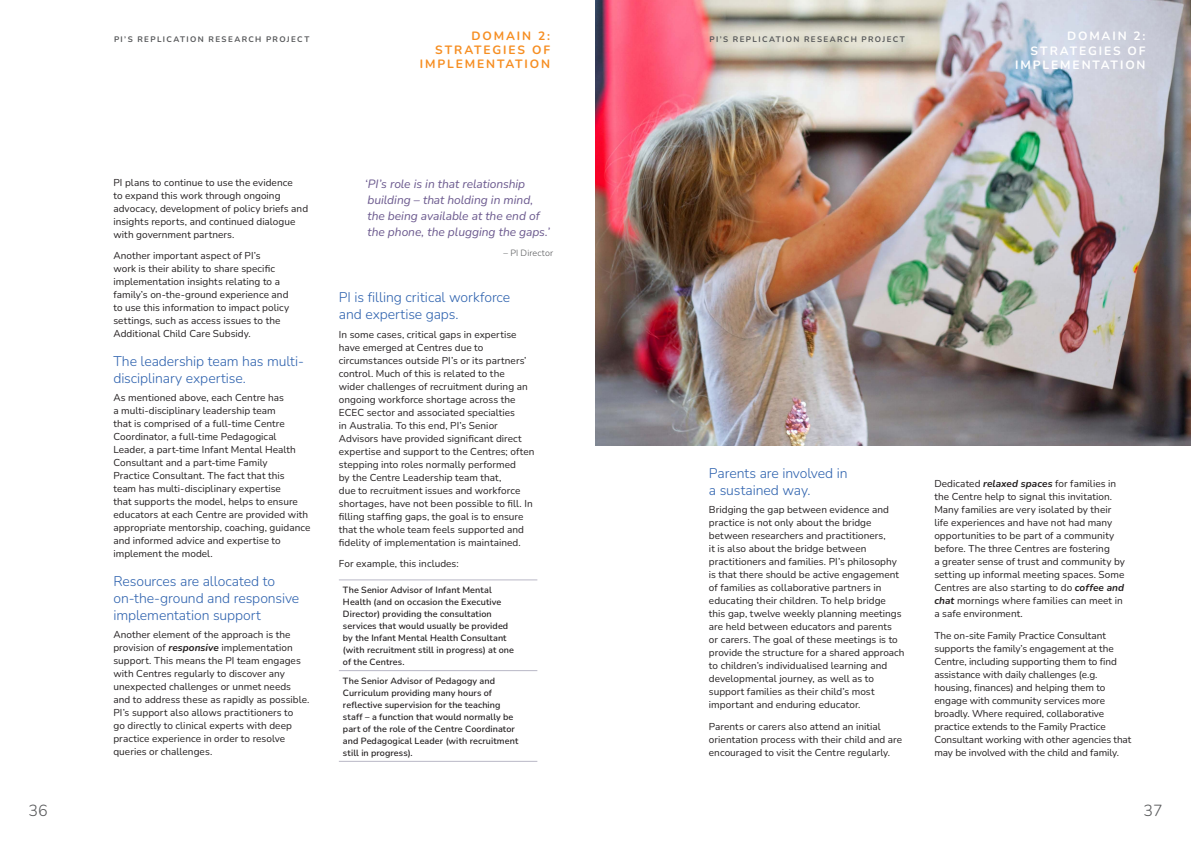
<style>
.page{position:relative;width:1191px;height:842px;background:#fff}
.page>*{position:absolute;margin:0;border:0;box-sizing:border-box;transform-origin:0 0}
.t1{font:300 16px "Nunito";color:#57585a}
.SUBHEADER_D2{font:300 14px/17px "Nunito";letter-spacing:-.005em;color:#2e62ae}
.QUOTE_D1{font:italic 12px/16px "Nunito";letter-spacing:-.005em;color:#6b598e}
.CHAPTER{font:700 12px "Nunito";letter-spacing:.155em;color:#f68e22}
.CHAPTER-2{font:700 12px "Nunito";letter-spacing:.155em;color:#fff}
.COPY{font:10px/13px "Nunito";letter-spacing:.005em;color:#231f20}
.LIST_COPY{font:600 9px/12px "Nunito";letter-spacing:.01em;color:#231f20}
.QUOTE_CAPTION{font:300 9px "Nunito";letter-spacing:.015em;color:#57585a}
.t2{font:700 8px "Nunito";letter-spacing:.175em;color:#57585a}
.s1{font-weight:700;font-style:italic}
</style>
<div class="page">
<img style="left:595px;top:0;width:596px;height:445px">
<hr style="left:339px;top:580px;width:198px;height:1px;background:#b9b8c6">
<hr style="left:339px;top:670px;width:198px;height:1px;background:#b9b8c6">
<hr style="left:339px;top:761px;width:198px;height:1px;background:#b9b8c6">
<p class="CHAPTER" style="left:471px;top:28px;width:80px">DOMAIN 2:</p>
<p class="CHAPTER" style="left:435px;top:42px;width:116px">STRATEGIES OF</p>
<p class="CHAPTER" style="left:420px;top:56px;width:132px">IMPLEMENTATION</p>
<p class="t2" style="left:114px;top:34px;width:197px">PI’S REPLICATION RESEARCH PROJECT</p>
<p class="t2" style="left:709px;top:34px;width:197px">PI’S REPLICATION RESEARCH PROJECT</p>
<p class="CHAPTER-2" style="left:1067px;top:28px;width:80px">DOMAIN 2:</p>
<p class="CHAPTER-2" style="left:1030px;top:42px;width:116px">STRATEGIES OF</p>
<p class="CHAPTER-2" style="left:1015px;top:56px;width:132px">IMPLEMENTATION</p>
<p class="COPY" style="left:113px;top:176px;width:196px">PI plans to continue to use the evidence<br>to expand this work through ongoing advocacy, development of policy briefs and insights reports, and continued dialogue with government partners.</p>
<p class="COPY" style="left:113px;top:249px;width:177px">Another important aspect of PI’s<br>work is their ability to share specific implementation insights relating to a family’s on-the-ground experience and to use this information to impact policy settings, such as access issues to the Additional Child Care Subsidy.</p>
<p class="SUBHEADER_D2" style="left:113px;top:352px;width:192px">The leadership team has multi&shy;disciplinary expertise.</p>
<p class="COPY" style="left:113px;top:391px;width:198px">As mentioned above, each Centre has<br>a multi-disciplinary leadership team<br>that is comprised of a full-time Centre Coordinator, a full-time Pedagogical Leader, a part-time Infant Mental Health Consultant and a part-time Family<br>Practice Consultant. The fact that this<br>team has multi-disciplinary expertise<br>that supports the model, helps to ensure educators at each Centre are provided with appropriate mentorship, coaching, guidance and informed advice and expertise to implement the model.</p>
<p class="SUBHEADER_D2" style="left:113px;top:572px;width:187px">Resources are allocated to on-the-ground and responsive implementation support</p>
<p class="COPY" style="left:113px;top:628px;width:197px">Another element of the approach is the provision of <span class="s1">responsive</span> implementation support. This means the PI team engages with Centres regularly to discover any unexpected challenges or unmet needs and to address these as rapidly as possible.<br>PI’s support also allows practitioners to<br>go directly to clinical experts with deep practice experience in order to resolve queries or challenges.</p>
<p class="QUOTE_D1" style="left:365px;top:175px;width:186px">‘PI’s role is in that relationship building – that holding in mind, the being available at the end of the phone, the plugging the gaps.’</p>
<p class="QUOTE_CAPTION" style="left:503px;top:247px;width:51px">– PI Director</p>
<p class="SUBHEADER_D2" style="left:339px;top:288px;width:173px">PI is filling critical workforce and expertise gaps.</p>
<p class="COPY" style="left:339px;top:327px;width:197px">In some cases, critical gaps in expertise have emerged at Centres due to circumstances outside PI’s or its partners’ control. Much of this is related to the<br>wider challenges of recruitment during an ongoing workforce shortage across the ECEC sector and associated specialties<br>in Australia. To this end, PI’s Senior Advisors have provided significant direct expertise and support to the Centres; often stepping into roles normally performed<br>by the Centre Leadership team that,<br>due to recruitment issues and workforce shortages, have not been possible to fill. In filling staffing gaps, the goal is to ensure that the whole team feels supported and fidelity of implementation is maintained.</p>
<p class="COPY" style="left:339px;top:557px;width:121px">For example, this includes:</p>
<p class="LIST_COPY" style="left:343px;top:584px;width:173px">The Senior Advisor of Infant Mental Health (and on occasion the Executive Director) providing the consultation services that would usually be provided by the Infant Mental Health Consultant (with recruitment still in progress) at one of the Centres.</p>
<p class="LIST_COPY" style="left:343px;top:674px;width:177px">The Senior Advisor of Pedagogy and Curriculum providing many hours of reflective supervision for the teaching staff – a function that would normally be part of the role of the Centre Coordinator and Pedagogical Leader (with recruitment still in progress).</p>
<p class="SUBHEADER_D2" style="left:709px;top:464px;width:140px">Parents are involved in a sustained way.</p>
<p class="COPY" style="left:709px;top:503px;width:197px">Bridging the gap between evidence and practice is not only about the bridge between researchers and practitioners,<br>it is also about the bridge between practitioners and families. PI’s philosophy is that there should be active engagement of families as collaborative partners in educating their children. To help bridge this gap, twelve weekly planning meetings are held between educators and parents<br>or carers. The goal of these meetings is to provide the structure for a shared approach to children’s individualised learning and developmental journey, as well as to support families as their child’s most important and enduring educator.</p>
<p class="COPY" style="left:709px;top:719px;width:195px">Parents or carers also attend an initial orientation process with their child and are encouraged to visit the Centre regularly.</p>
<p class="COPY" style="left:934px;top:477px;width:192px">Dedicated <span class="s1">relaxed spaces</span> for families in the Centre help to signal this invitation.<br>Many families are very isolated by their life experiences and have not had many opportunities to be part of a community before. The three Centres are fostering<br>a greater sense of trust and community by setting up informal meeting spaces. Some Centres are also starting to do <span class="s1">coffee and chat</span> mornings where families can meet in a safe environment.</p>
<p class="COPY" style="left:934px;top:628px;width:198px">The on-site Family Practice Consultant supports the family’s engagement at the Centre, including supporting them to find assistance with daily challenges (e.g. housing, finances) and helping them to engage with community services more broadly. Where required, collaborative practice extends to the Family Practice Consultant working with other agencies that may be involved with the child and family.</p>
<h1 class="t1" style="left:28px;top:800px;width:21px">36</h1>
<h1 class="t1" style="left:1143px;top:800px;width:20px">37</h1>
</div>
